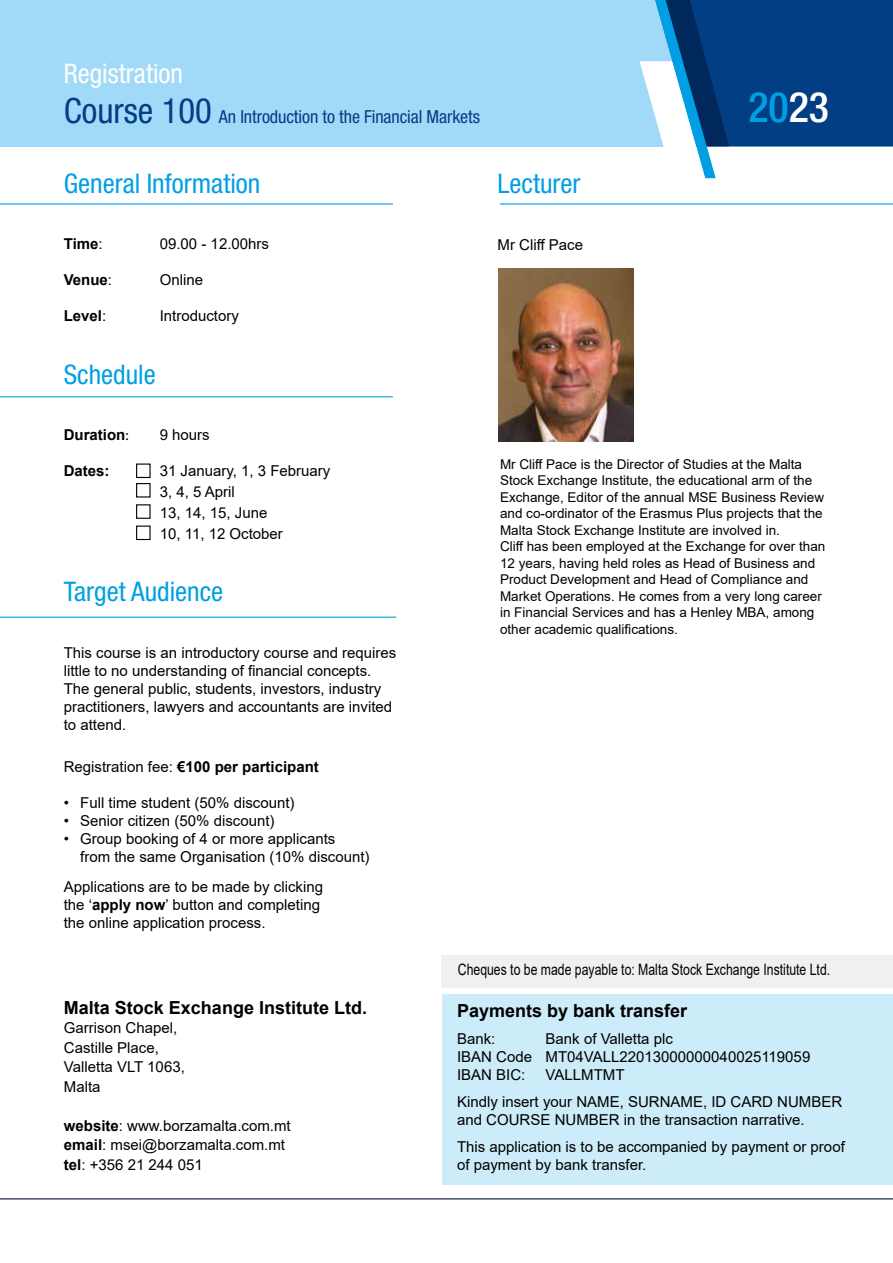
<style>
.page{position:relative;width:893px;height:1263px;background:#fff}
.page>*{position:absolute;margin:0;border:0;box-sizing:border-box;transform-origin:0 0}
.t1{font:500 condensed 42px "Helvetica Neue LT Std";color:#009fe3}
.t2{font:condensed 34.8px "Helvetica Neue LT Std";color:#023e84}
.t3{font:condensed 27px "Helvetica Neue LT Std";color:#009fe3}
.t4{font:condensed 27px "Helvetica Neue LT Std";color:#fff}
.t5{font:700 18px "Arial";color:#000}
.t6{font:condensed 18px "Helvetica Neue LT Std";letter-spacing:-.005em;color:#023e84}
.t7{font:15.75px "Arial";color:#000;scale:.78 1}
.t8{font:15px/18px "Arial";color:#000}
.t9{font:700 15px "Arial";color:#000}
.t10{font:13.5px/16.5px "Arial";color:#000}
.s1{color:#fff}
.s2{font-weight:400}
.s3{font-family:"Myriad Pro";font-weight:400}
.s4{font-weight:700}
</style>
<div class="page">
<div style="left:0;top:0;width:893px;height:146px;background:#a1daf8"></div>
<hr style="left:0;top:1198px;width:893px;height:1px;background:#151d3c">
<div style="left:442px;top:994px;width:451px;height:190px;background:#cdecf9"></div>
<img style="left:498px;top:269px;width:136px;height:172px">
<div style="left:442px;top:955px;width:451px;height:32px;background:#f0f0f0"></div>
<hr style="left:0;top:203px;width:393px;height:2px;background:#009fe3">
<hr style="left:0;top:396px;width:393px;height:1px;background:#009fe3">
<hr style="left:0;top:617px;width:396px;height:1px;background:#009fe3">
<hr style="left:500px;top:203px;width:393px;height:2px;background:#009fe3">
<svg style="left:639px;top:0;width:254px;height:179px"></svg>
<div style="left:136px;top:463px;width:15px;height:15px;border:1px solid #000"></div>
<div style="left:136px;top:483px;width:15px;height:14px;border:1px solid #000"></div>
<div style="left:136px;top:504px;width:15px;height:15px;border:1px solid #000"></div>
<div style="left:136px;top:525px;width:15px;height:15px;border:1px solid #000"></div>
<h3 class="t4" style="left:64px;top:58px;width:121px">Registration</h3>
<h2 class="t2" style="left:64px;top:90px;width:150px">Course 100</h2>
<p class="t6" style="left:219px;top:106px;width:263px">An Introduction to the Financial Markets</p>
<h1 class="t1" style="left:748px;top:83px;width:82px">20<span class="s1">23</span></h1>
<h3 class="t3" style="left:64px;top:168px;width:198px">General Information</h3>
<p class="t9" style="left:64px;top:233px;width:40px">Time<span class="s2">:</span></p>
<p class="t8" style="left:160px;top:235px;width:111px">09.00 - 12.00hrs</p>
<p class="t9" style="left:64px;top:269px;width:50px">Venue<span class="s2">:</span></p>
<p class="t8" style="left:160px;top:271px;width:45px">Online</p>
<p class="t9" style="left:64px;top:305px;width:44px">Level<span class="s2">:</span></p>
<p class="t8" style="left:160px;top:307px;width:81px">Introductory</p>
<h3 class="t3" style="left:64px;top:358px;width:93px">Schedule</h3>
<p class="t9" style="left:64px;top:424px;width:66px">Duration<span class="s3">:</span></p>
<p class="t9" style="left:64px;top:460px;width:47px">Dates:</p>
<p class="t8" style="left:160px;top:426px;width:52px">9 hours</p>
<p class="t8" style="left:160px;top:460px;width:172px;line-height:21px">31 January, 1, 3 February<br>3, 4, 5 April<br>13, 14, 15, June<br>10, 11, 12 October</p>
<h3 class="t3" style="left:64px;top:576px;width:161px">Target Audience</h3>
<p class="t8" style="left:64px;top:643px;width:334px">This course is an introductory course and requires little to no understanding of financial concepts.<br>The general public, students, investors, industry practitioners, lawyers and accountants are invited to attend.</p>
<p class="t9" style="left:64px;top:756px;width:257px"><span class="s2">Registration fee:</span> €100 per participant</p>
<p class="t8" style="left:64px;top:793px;width:232px">• Full time student (50% discount)</p>
<p class="t8" style="left:64px;top:811px;width:212px">• Senior citizen (50% discount)</p>
<p class="t8" style="left:80px;top:829px;width:291px;text-indent:-16px">• Group booking of 4 or more applicants<br>from the same Organisation (10% discount)</p>
<p class="t8" style="left:64px;top:877px;width:261px">Applications are to be made by clicking the ‘<span class="s4">apply now</span>’ button and completing the online application process.</p>
<h3 class="t3" style="left:497px;top:168px;width:84px">Lecturer</h3>
<p class="t8" style="left:497px;top:235px;width:87px">Mr Cliff Pace</p>
<p class="t10" style="left:500px;top:456px;width:327px">Mr Cliff Pace is the Director of Studies at the Malta Stock Exchange Institute, the educational arm of the Exchange, Editor of the annual MSE Business Review and co-ordinator of the Erasmus Plus projects that the Malta Stock Exchange Institute are involved in.<br>Cliff has been employed at the Exchange for over than 12 years, having held roles as Head of Business and Product Development and Head of Compliance and Market Operations. He comes from a very long career in Financial Services and has a Henley MBA, among other academic qualifications.</p>
<p class="t5" style="left:64px;top:995px;width:305px">Malta Stock Exchange Institute Ltd.</p>
<p class="t8" style="left:64px;top:1018px;width:122px;line-height:19.5px">Garrison Chapel,<br>Castille Place,<br>Valletta VLT 1063,<br>Malta</p>
<p class="t8" style="left:64px;top:1116px;width:228px;line-height:19.5px"><span class="s4">website</span>: www.borzamalta.com.mt <span class="s4">email</span>: msei@borzamalta.com.mt <span class="s4">tel</span>: +356 21 244 051</p>
<p class="t7" style="left:458px;top:958px;width:479px">Cheques to be made payable to: Malta Stock Exchange Institute Ltd.</p>
<p class="t5" style="left:457px;top:998px;width:232px">Payments by bank transfer</p>
<p class="t8" style="left:457px;top:1029px;width:40px">Bank:</p>
<p class="t8" style="left:457px;top:1029px;width:355px;text-indent:88px">Bank of Valletta plc<br>IBAN Code MT04VALL22013000000040025119059<br>IBAN BIC:</p>
<p class="t8" style="left:457px;top:1061px;width:387px;line-height:27px;text-indent:88px">VALLMTMT<br>Kindly insert your NAME, SURNAME, ID CARD NUMBER</p>
<p class="t8" style="left:457px;top:1106px;width:389px;line-height:27px">and COURSE NUMBER in the transaction narrative.<br>This application is to be accompanied by payment or proof</p>
<p class="t8" style="left:457px;top:1155px;width:191px">of payment by bank transfer.</p>
</div>
